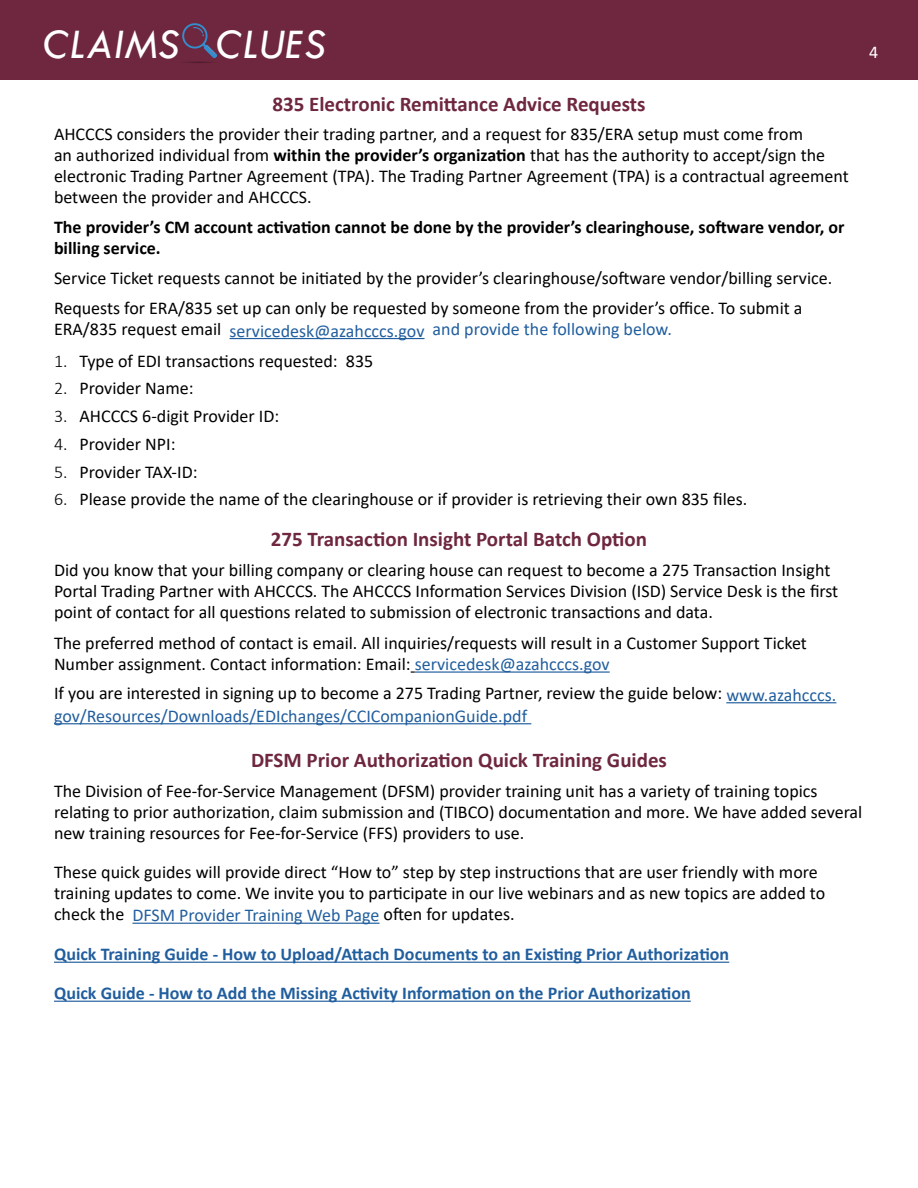
<style>
.page{position:relative;width:918px;height:1188px;background:#fff}
.page>*{position:absolute;margin:0;border:0;box-sizing:border-box;transform-origin:0 0}
.t1{font:italic 43.65px "Tw Cen";color:#fff}
.t2{font:700 21px "Calibri";color:#6e273e}
.t3{font:18px/21px "Calibri";color:#000}
.t4{font:700 18px/39px "Calibri";color:#215e9e}
.t5{font:700 18px/21px "Calibri";color:#000}
.t6{font:18px "Calibri";color:#215e9e}
.t7{font:18px "Calibri";color:#fff}
.s1{font-weight:700}
.s2{color:#000}
.s3{font-weight:300}
.s4{color:#215e9e}
</style>
<div class="page">
<div style="left:0;top:0;width:918px;height:79px;background:#6e273e"></div>
<svg style="left:182px;top:23px;width:35px;height:40px"></svg>
<hr style="left:230px;top:338px;width:195px;height:1px;background:#215e9e">
<hr style="left:415px;top:671px;width:195px;height:2px;background:#215e9e">
<hr style="left:726px;top:702px;width:110px;height:1px;background:#215e9e">
<hr style="left:54px;top:723px;width:477px;height:1px;background:#215e9e">
<hr style="left:132px;top:923px;width:248px;height:1px;background:#215e9e">
<hr style="left:54px;top:962px;width:675px;height:1px;background:#215e9e">
<hr style="left:54px;top:1001px;width:637px;height:1px;background:#215e9e">
<h1 class="t1" style="left:43px;top:18px;width:285px">CLAIMS CLUES</h1>
<p class="t7" style="left:869px;top:39px;width:11px">4</p>
<p class="t2" style="left:272px;top:89px;width:375px">835 Electronic Remittance Advice Requests</p>
<p class="t3" style="left:54px;top:123px;width:796px">AHCCCS considers the provider their trading partner, and a request for 835/ERA setup must come from<br>an authorized individual from <span class="s1">within the provider’s organization</span> that has the authority to accept/sign the electronic Trading Partner Agreement (TPA). The Trading Partner Agreement (TPA) is a contractual agreement between the provider and AHCCCS.</p>
<p class="t5" style="left:54px;top:216px;width:792px">The provider’s CM account activation cannot be done by the provider’s clearinghouse, software vendor, or billing service.</p>
<p class="t3" style="left:54px;top:263px;width:780px;line-height:30px">Service Ticket requests cannot be initiated by the provider’s clearinghouse/software vendor/billing service.<br>Requests for ERA/835 set up can only be requested by someone from the provider’s office. To submit a</p>
<p class="t6" style="left:54px;top:317px;width:619px"><span class="s2">ERA/835 request email</span> servicedesk@azahcccs.gov and provide the following below.</p>
<p class="t3" style="left:54px;top:350px;width:321px"><span class="s3">1.</span> Type of EDI transactions requested: 835</p>
<p class="t3" style="left:54px;top:377px;width:141px"><span class="s3">2.</span> Provider Name:</p>
<p class="t3" style="left:54px;top:405px;width:227px"><span class="s3">3.</span> AHCCCS 6-digit Provider ID:</p>
<p class="t3" style="left:54px;top:433px;width:123px"><span class="s3">4.</span> Provider NPI:</p>
<p class="t3" style="left:54px;top:461px;width:145px"><span class="s3">5.</span> Provider TAX-ID:</p>
<p class="t3" style="left:54px;top:488px;width:695px"><span class="s3">6.</span> Please provide the name of the clearinghouse or if provider is retrieving their own 835 files.</p>
<p class="t2" style="left:271px;top:524px;width:378px">275 Transaction Insight Portal Batch Option</p>
<p class="t3" style="left:54px;top:559px;width:786px">Did you know that your billing company or clearing house can request to become a 275 Transaction Insight<br>Portal Trading Partner with AHCCCS. The AHCCCS Information Services Division (ISD) Service Desk is the first point of contact for all questions related to submission of electronic transactions and data.</p>
<p class="t3" style="left:54px;top:632px;width:755px">The preferred method of contact is email. All inquiries/requests will result in a Customer Support Ticket<br>Number assignment. Contact information: Email: <span class="s4">servicedesk@azahcccs.gov</span></p>
<p class="t3" style="left:54px;top:682px;width:784px;line-height:22.5px">If you are interested in signing up to become a 275 Trading Partner, review the guide below: <span class="s4">www.azahcccs. gov/Resources/Downloads/EDIchanges/CCICompanionGuide.pdf</span></p>
<p class="t2" style="left:251px;top:746px;width:418px">DFSM Prior Authorization Quick Training Guides</p>
<p class="t3" style="left:54px;top:780px;width:810px">The Division of Fee-for-Service Management (DFSM) provider training unit has a variety of training topics relating to prior authorization, claim submission and (TIBCO) documentation and more. We have added several new training resources for Fee-for-Service (FFS) providers to use.</p>
<p class="t3" style="left:54px;top:860px;width:773px;line-height:21.8px">These quick guides will provide direct “How to” step by step instructions that are user friendly with more training updates to come. We invite you to participate in our live webinars and as new topics are added to check the <span class="s4">DFSM Provider Training Web Page</span> often for updates.</p>
<p class="t4" style="left:54px;top:934px;width:677px">Quick Training Guide - How to Upload/Attach Documents to an Existing Prior Authorization<br>Quick Guide - How to Add the Missing Activity Information on the Prior Authorization</p>
</div>
